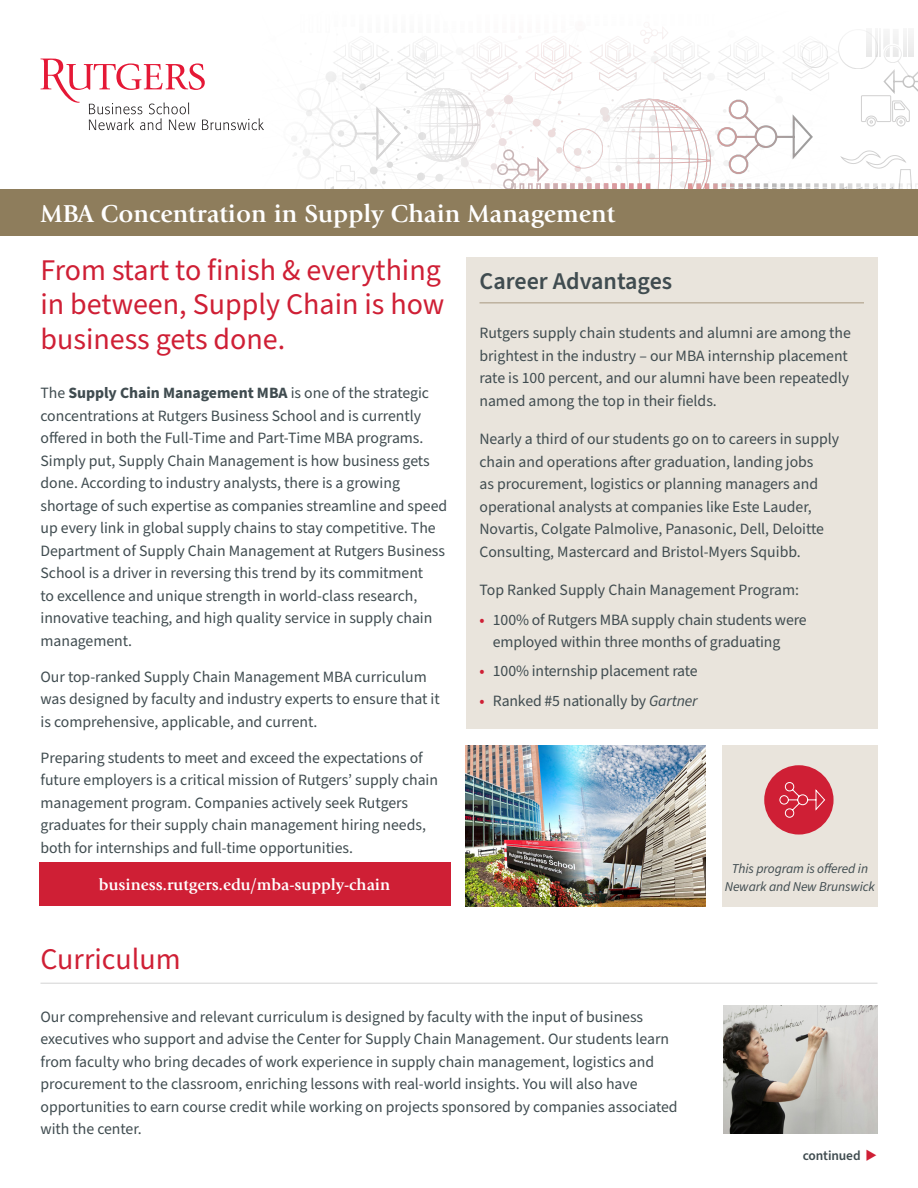
<style>
.page{position:relative;width:918px;height:1188px;background:#fff}
.page>*{position:absolute;margin:0;border:0;box-sizing:border-box;transform-origin:0 0}
.Headline{font:30px/34.5px "Source Sans Pro";color:#cf1f35;text-align:justify}
.Subhead_w_rule_below{font:30px "Source Sans Pro";color:#cf1f35}
.t1{font:700 25.5px "Giovanni Std";color:#fff}
.Sidebar_-_Head{font:600 24px "Source Sans Pro";color:#404c50}
.URL{font:700 16.5px "Giovanni Std";color:#fff}
.narrative_text{font:15.75px/22.5px "Source Sans Pro";color:#404c50}
.Body{font:15.75px/22.5px "Source Sans Pro";color:#404c50}
.Icon_Caption{font:italic 13.5px "Source Sans Pro";letter-spacing:-.01em;color:#404c50}
.cont__slug{font:600 13.5px "Source Sans Pro";letter-spacing:-.01em;color:#404c50}
.s1{font-weight:700}
.s2{font-weight:600;color:#cf1f35}
.s3{font-style:italic}
.s4{color:#cf1f35}
</style>
<div class="page">
<div style="left:466px;top:257px;width:412px;height:472px;background:#e9e4dc"></div>
<div style="left:0;top:189px;width:918px;height:47px;background:#8e7d5c"></div>
<hr style="left:40px;top:983px;width:838px;height:1px;background:#d8d8d8">
<hr style="left:479px;top:302px;width:385px;height:2px;background:#beb29f">
<div style="left:722px;top:745px;width:156px;height:161px;background:#e9e4dc"></div>
<img style="left:723px;top:1005px;width:155px;height:129px">
<div style="left:39px;top:863px;width:411px;height:43px;background:#cf1f35"></div>
<img style="left:466px;top:745px;width:239px;height:161px">
<div style="left:764px;top:765px;width:70px;height:70px;background:#cf1f35;border-radius:50%"></div>
<svg style="left:779px;top:782px;width:46px;height:36px"></svg>
<svg style="left:40px;top:27px;width:878px;height:162px"></svg>
<p class="t1" style="left:40px;top:198px;width:576px">MBA Concentration in Supply Chain Management</p>
<p class="Headline" style="left:40px;top:253px;width:405px">From start to finish &amp; everything in between, Supply Chain is how business gets done.</p>
<p class="narrative_text" style="left:40px;top:382px;width:408px">The <span class="s1">Supply Chain Management MBA</span> is one of the strategic concentrations at Rutgers Business School and is currently offered in both the Full-Time and Part-Time MBA programs.<br>Simply put, Supply Chain Management is how business gets done. According to industry analysts, there is a growing shortage of such expertise as companies streamline and speed up every link in global supply chains to stay competitive. The Department of Supply Chain Management at Rutgers Business School is a driver in reversing this trend by its commitment<br>to excellence and unique strength in world-class research, innovative teaching, and high quality service in supply chain management.</p>
<p class="narrative_text" style="left:40px;top:666px;width:401px">Our top-ranked Supply Chain Management MBA curriculum was designed by faculty and industry experts to ensure that it is comprehensive, applicable, and current.</p>
<p class="narrative_text" style="left:40px;top:747px;width:399px">Preparing students to meet and exceed the expectations of future employers is a critical mission of Rutgers’ supply chain management program. Companies actively seek Rutgers graduates for their supply chain management hiring needs, both for internships and full-time opportunities.</p>
<p class="Sidebar_-_Head" style="left:479px;top:265px;width:194px">Career Advantages</p>
<p class="narrative_text" style="left:479px;top:322px;width:373px">Rutgers supply chain students and alumni are among the brightest in the industry – our MBA internship placement rate is 100 percent, and our alumni have been repeatedly named among the top in their fields.</p>
<p class="narrative_text" style="left:479px;top:428px;width:361px">Nearly a third of our students go on to careers in supply chain and operations after graduation, landing jobs<br>as procurement, logistics or planning managers and operational analysts at companies like Este Lauder, Novartis, Colgate Palmolive, Panasonic, Dell, Deloitte Consulting, Mastercard and Bristol-Myers Squibb.</p>
<p class="narrative_text" style="left:479px;top:579px;width:321px">Top Ranked Supply Chain Management Program:</p>
<p class="narrative_text" style="left:493px;top:609px;width:315px;text-indent:-14px"><span class="s2">•</span> 100% of Rutgers MBA supply chain students were employed within three months of graduating</p>
<p class="narrative_text" style="left:479px;top:660px;width:220px"><span class="s2">•</span> 100% internship placement rate</p>
<p class="narrative_text" style="left:479px;top:690px;width:220px"><span class="s2">•</span> Ranked #5 nationally by <span class="s3">Gartner</span></p>
<p class="Icon_Caption" style="left:732px;top:859px;width:138px">This program is offered in</p>
<p class="URL" style="left:99px;top:875px;width:293px">business.rutgers.edu/mba-supply-chain</p>
<p class="Icon_Caption" style="left:725px;top:877px;width:152px">Newark and New Brunswick</p>
<p class="Subhead_w_rule_below" style="left:40px;top:939px;width:142px">Curriculum</p>
<p class="Body" style="left:40px;top:1006px;width:639px">Our comprehensive and relevant curriculum is designed by faculty with the input of business executives who support and advise the Center for Supply Chain Management. Our students learn from faculty who bring decades of work experience in supply chain management, logistics and procurement to the classroom, enriching lessons with real-world insights. You will also have opportunities to earn course credit while working on projects sponsored by companies associated with the center.</p>
<p class="cont__slug" style="left:803px;top:1146px;width:76px">continued <span class="s4">◆</span></p>
</div>
